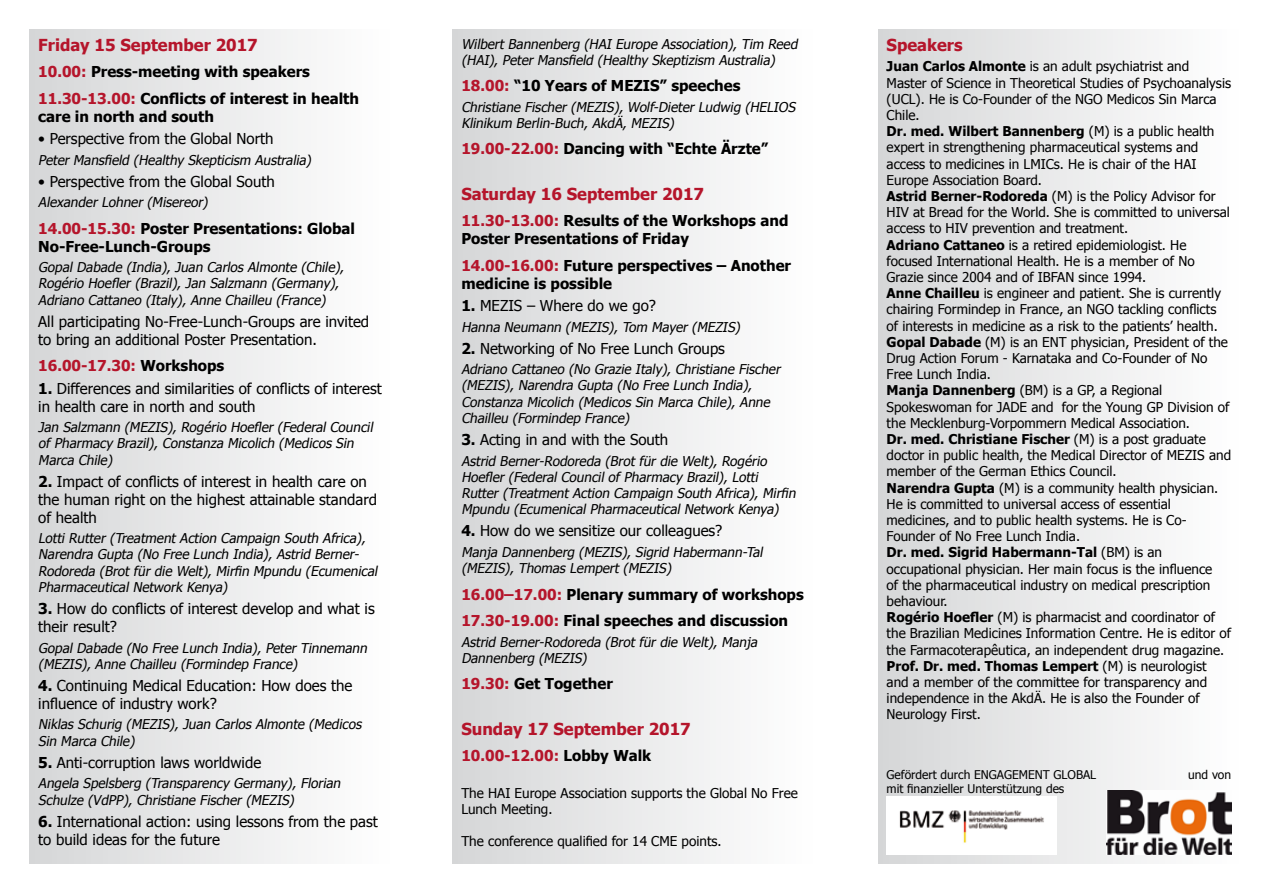
<style>
.page{position:relative;width:1263px;height:893px;background:#fff}
.page>*{position:absolute;margin:0;border:0;box-sizing:border-box;transform-origin:0 0}
.t1{font:700 16.5px "Tahoma";color:#b5152b}
.t2{font:15px/18px "Tahoma";color:#000}
.t3{font:700 15px/18px "Tahoma";color:#000}
.t4{font:700 15px "Tahoma";color:#b5152b}
.t5{font:13.5px/16.2px "Tahoma";color:#000}
.t6{font:italic 13.5px/16.2px "Tahoma";letter-spacing:-.005em;color:#000}
.t7{font:12px/14.4px "Tahoma";color:#000}
.s1{color:#b5152b}
.s2{color:#000}
.s3{font-weight:700}
</style>
<div class="page">
<div style="left:30px;top:30px;width:361px;height:833px;background:linear-gradient(to right,#d5d7d8,#fff)"></div>
<div style="left:878px;top:30px;width:361px;height:833px;background:linear-gradient(to right,#d6d7d8,#fff)"></div>
<div style="left:453px;top:30px;width:361px;height:833px;background:linear-gradient(to right,#d5d7d8,#fff)"></div>
<img style="left:887px;top:797px;width:170px;height:58px">
<img style="left:1106px;top:791px;width:125px;height:64px">
<p class="t1" style="left:38px;top:33px;width:221px">Friday 15 September 2017</p>
<p class="t3" style="left:38px;top:58px;width:322px;line-height:26.5px"><span class="s1">10.00:</span> Press-meeting with speakers<br><span class="s1">11.30-13.00:</span> Conflicts of interest in health</p>
<p class="t3" style="left:38px;top:106px;width:177px">care in north and south</p>
<p class="t2" style="left:38px;top:129px;width:237px">• Perspective from the Global North</p>
<p class="t6" style="left:38px;top:151px;width:277px">Peter Mansfield (Healthy Skepticism Australia)</p>
<p class="t2" style="left:38px;top:172px;width:238px">• Perspective from the Global South</p>
<p class="t6" style="left:38px;top:194px;width:174px">Alexander Lohner (Misereor)</p>
<p class="t3" style="left:38px;top:218px;width:318px"><span class="s1">14.00-15.30:</span> Poster Presentations: Global<br>No-Free-Lunch-Groups</p>
<p class="t6" style="left:38px;top:259px;width:310px">Gopal Dabade (India), Juan Carlos Almonte (Chile),<br>Rogério Hoefler (Brazil), Jan Salzmann (Germany),<br>Adriano Cattaneo (Italy), Anne Chailleu (France)</p>
<p class="t2" style="left:38px;top:312px;width:332px">All participating No-Free-Lunch-Groups are invited to bring an additional Poster Presentation.</p>
<p class="t4" style="left:38px;top:355px;width:188px">16.00-17.30: <span class="s2">Workshops</span></p>
<p class="t2" style="left:38px;top:378px;width:345px"><span class="s3">1.</span> Differences and similarities of conflicts of interest in health care in north and south</p>
<p class="t6" style="left:38px;top:418px;width:339px">Jan Salzmann (MEZIS), Rogério Hoefler (Federal Council of Pharmacy Brazil), Constanza Micolich (Medicos Sin<br>Marca Chile)</p>
<p class="t2" style="left:38px;top:472px;width:340px"><span class="s3">2.</span> Impact of conflicts of interest in health care on the human right on the highest attainable standard of health</p>
<p class="t6" style="left:38px;top:530px;width:343px">Lotti Rutter (Treatment Action Campaign South Africa), Narendra Gupta (No Free Lunch India), Astrid Berner-Rodoreda (Brot für die Welt), Mirfin Mpundu (Ecumenical Pharmaceutical Network Kenya)</p>
<p class="t2" style="left:38px;top:599px;width:338px"><span class="s3">3.</span> How do conflicts of interest develop and what is their result?</p>
<p class="t6" style="left:38px;top:639px;width:333px">Gopal Dabade (No Free Lunch India), Peter Tinnemann (MEZIS), Anne Chailleu (Formindep France)</p>
<p class="t2" style="left:38px;top:676px;width:316px"><span class="s3">4.</span> Continuing Medical Education: How does the influence of industry work?</p>
<p class="t6" style="left:38px;top:716px;width:328px">Niklas Schurig (MEZIS), Juan Carlos Almonte (Medicos<br>Sin Marca Chile)</p>
<p class="t2" style="left:38px;top:753px;width:224px"><span class="s3">5.</span> Anti-corruption laws worldwide</p>
<p class="t6" style="left:38px;top:775px;width:307px">Angela Spelsberg (Transparency Germany), Florian<br>Schulze (VdPP), Christiane Fischer (MEZIS)</p>
<p class="t2" style="left:38px;top:812px;width:341px"><span class="s3">6.</span> International action: using lessons from the past to build ideas for the future</p>
<p class="t6" style="left:461px;top:35px;width:341px">Wilbert Bannenberg (HAI Europe Association), Tim Reed (HAI), Peter Mansfield (Healthy Skeptizism Australia)</p>
<p class="t3" style="left:461px;top:76px;width:281px"><span class="s1">18.00:</span> “10 Years of MEZIS” speeches</p>
<p class="t6" style="left:461px;top:98px;width:338px">Christiane Fischer (MEZIS), Wolf-Dieter Ludwig (HELIOS<br>Klinikum Berlin-Buch, AkdÄ, MEZIS)</p>
<p class="t3" style="left:461px;top:139px;width:308px"><span class="s1">19.00-22.00:</span> Dancing with “Echte Ärzte”</p>
<p class="t1" style="left:461px;top:182px;width:244px">Saturday 16 September 2017</p>
<p class="t3" style="left:461px;top:211px;width:329px"><span class="s1">11.30-13.00:</span> Results of the Workshops and<br>Poster Presentations of Friday</p>
<p class="t3" style="left:461px;top:255px;width:331px"><span class="s1">14.00-16.00:</span> Future perspectives – Another medicine is possible</p>
<p class="t2" style="left:461px;top:296px;width:196px"><span class="s3">1.</span> MEZIS – Where do we go?</p>
<p class="t6" style="left:461px;top:318px;width:283px">Hanna Neumann (MEZIS), Tom Mayer (MEZIS)</p>
<p class="t2" style="left:461px;top:339px;width:265px"><span class="s3">2.</span> Networking of No Free Lunch Groups</p>
<p class="t6" style="left:461px;top:360px;width:323px">Adriano Cattaneo (No Grazie Italy), Christiane Fischer (MEZIS), Narendra Gupta (No Free Lunch India), Constanza Micolich (Medicos Sin Marca Chile), Anne Chailleu (Formindep France)</p>
<p class="t2" style="left:461px;top:430px;width:208px"><span class="s3">3.</span> Acting in and with the South</p>
<p class="t6" style="left:461px;top:452px;width:339px">Astrid Berner-Rodoreda (Brot für die Welt), Rogério Hoefler (Federal Council of Pharmacy Brazil), Lotti Rutter (Treatment Action Campaign South Africa), Mirfin Mpundu (Ecumenical Pharmaceutical Network Kenya)</p>
<p class="t2" style="left:461px;top:521px;width:262px"><span class="s3">4.</span> How do we sensitize our colleagues?</p>
<p class="t6" style="left:461px;top:543px;width:306px">Manja Dannenberg (MEZIS), Sigrid Habermann-Tal (MEZIS), Thomas Lempert (MEZIS)</p>
<p class="t3" style="left:461px;top:580px;width:344px;line-height:26.5px"><span class="s1">16.00–17.00:</span> Plenary summary of workshops<br><span class="s1">17.30-19.00:</span> Final speeches and discussion</p>
<p class="t6" style="left:461px;top:633px;width:300px">Astrid Berner-Rodoreda (Brot für die Welt), Manja<br>Dannenberg (MEZIS)</p>
<p class="t3" style="left:461px;top:674px;width:153px"><span class="s1">19.30:</span> Get Together</p>
<p class="t1" style="left:461px;top:717px;width:231px">Sunday 17 September 2017</p>
<p class="t4" style="left:461px;top:745px;width:191px">10.00-12.00: <span class="s2">Lobby Walk</span></p>
<p class="t5" style="left:461px;top:784px;width:338px">The HAI Europe Association supports the Global No Free<br>Lunch Meeting.</p>
<p class="t5" style="left:461px;top:833px;width:262px">The conference qualified for 14 CME points.</p>
<p class="t1" style="left:887px;top:33px;width:77px">Speakers</p>
<p class="t5" style="left:887px;top:58px;width:346px"><span class="s3">Juan Carlos Almonte</span> is an adult psychiatrist and Master of Science in Theoretical Studies of Psychoanalysis (UCL). He is Co-Founder of the NGO Medicos Sin Marca Chile.<br><span class="s3">Dr. med. Wilbert Bannenberg</span> (M) is a public health expert in strengthening pharmaceutical systems and access to medicines in LMICs. He is chair of the HAI Europe Association Board.<br><span class="s3">Astrid Berner-Rodoreda</span> (M) is the Policy Advisor for HIV at Bread for the World. She is committed to universal access to HIV prevention and treatment.<br><span class="s3">Adriano Cattaneo</span> is a retired epidemiologist. He focused International Health. He is a member of No Grazie since 2004 and of IBFAN since 1994.<br><span class="s3">Anne Chailleu</span> is engineer and patient. She is currently chairing Formindep in France, an NGO tackling conflicts of interests in medicine as a risk to the patients’ health.<br><span class="s3">Gopal Dabade</span> (M) is an ENT physician, President of the Drug Action Forum - Karnataka and Co-Founder of No Free Lunch India.<br><span class="s3">Manja Dannenberg</span> (BM) is a GP, a Regional Spokeswoman for JADE and for the Young GP Division of the Mecklenburg-Vorpommern Medical Association.<br><span class="s3">Dr. med. Christiane Fischer</span> (M) is a post graduate doctor in public health, the Medical Director of MEZIS and member of the German Ethics Council.<br><span class="s3">Narendra Gupta</span> (M) is a community health physician.<br>He is committed to universal access of essential medicines, and to public health systems. He is Co-Founder of No Free Lunch India.<br><span class="s3">Dr. med. Sigrid Habermann-Tal</span> (BM) is an occupational physician. Her main focus is the influence<br>of the pharmaceutical industry on medical prescription behaviour.<br><span class="s3">Rogério Hoefler</span> (M) is pharmacist and coordinator of the Brazilian Medicines Information Centre. He is editor of the Farmacoterapêutica, an independent drug magazine.<br><span class="s3">Prof. Dr. med. Thomas Lempert</span> (M) is neurologist and a member of the committee for transparency and independence in the AkdÄ. He is also the Founder of Neurology First.</p>
<p class="t7" style="left:887px;top:767px;width:211px">Gefördert durch ENGAGEMENT GLOBAL mit finanzieller Unterstützung des</p>
<p class="t7" style="left:1188px;top:767px;width:44px">und von</p>
</div>
